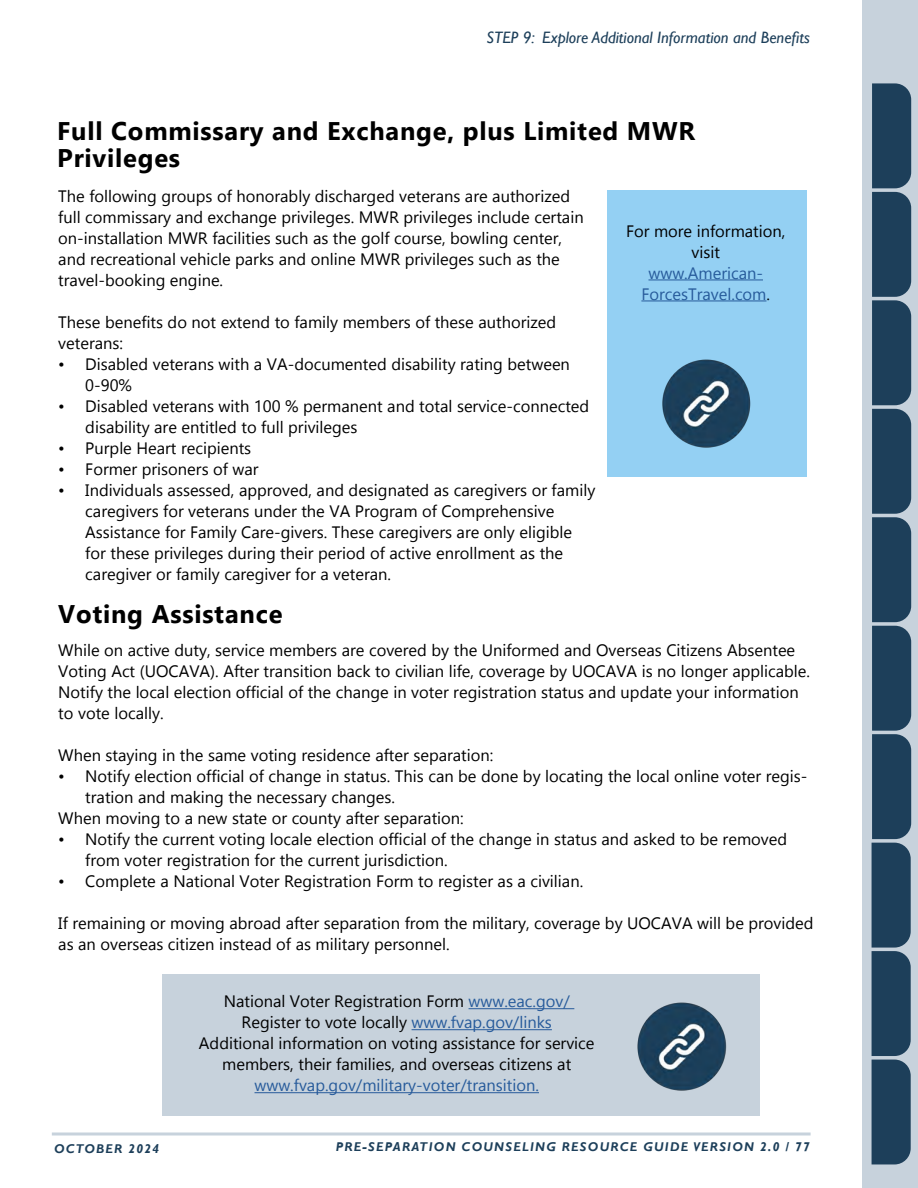
<style>
.page{position:relative;width:918px;height:1188px;background:#fff}
.page>*{position:absolute;margin:0;border:0;box-sizing:border-box;transform-origin:0 0}
.t1{font:700 25.5px/27px "Gadugi";letter-spacing:.03em;color:#000}
.t2{font:16.5px/21px "Gadugi";color:#000}
.t3{font:16.5px/21px "Gadugi";color:#275b9b;text-align:center}
.t4{font:italic 16.5px "Gill Sans";color:#1d3f5a}
.t5{font:italic 700 12.75px "Gill Sans";letter-spacing:.1em;color:#1d3f5a}
.s1{color:#000}
.s2{color:#275b9b}
</style>
<div class="page">
<svg style="left:52px;top:1132px;width:759px;height:4px;background:#d4dde4"></svg>
<div style="left:863px;top:0;width:55px;height:1188px;background:#c7d2dc"></div>
<svg style="left:872px;top:83px;width:39px;height:1081px;background:#274761"></svg>
<div style="left:608px;top:190px;width:199px;height:286px;background:#94d0f3"></div>
<img style="left:662px;top:359px;width:89px;height:89px">
<hr style="left:648px;top:279px;width:115px;height:1px;background:#275b9b">
<hr style="left:641px;top:300px;width:126px;height:1px;background:#275b9b">
<div style="left:162px;top:974px;width:597px;height:142px;background:#c7d2dc"></div>
<img style="left:637px;top:1002px;width:90px;height:89px">
<hr style="left:469px;top:1008px;width:105px;height:1px;background:#275b9b">
<hr style="left:412px;top:1029px;width:140px;height:1px;background:#275b9b">
<hr style="left:255px;top:1092px;width:284px;height:1px;background:#275b9b">
<p class="t4" style="left:487px;top:28px;width:325px">STEP 9: Explore Additional Information and Benefits</p>
<h1 class="t1" style="left:57px;top:117px;width:639px">Full Commissary and Exchange, plus Limited MWR<br>Privileges</h1>
<p class="t2" style="left:58px;top:185px;width:527px">The following groups of honorably discharged veterans are authorized full commissary and exchange privileges. MWR privileges include certain on-installation MWR facilities such as the golf course, bowling center, and recreational vehicle parks and online MWR privileges such as the travel-booking engine.</p>
<p class="t2" style="left:58px;top:311px;width:499px">These benefits do not extend to family members of these authorized veterans:</p>
<p class="t2" style="left:85px;top:353px;width:486px;text-indent:-27px">• Disabled veterans with a VA-documented disability rating between<br>0-90%</p>
<p class="t2" style="left:85px;top:395px;width:505px;text-indent:-27px">• Disabled veterans with 100 % permanent and total service-connected disability are entitled to full privileges</p>
<p class="t2" style="left:58px;top:437px;width:195px">• Purple Heart recipients</p>
<p class="t2" style="left:58px;top:458px;width:202px">• Former prisoners of war</p>
<p class="t2" style="left:85px;top:479px;width:512px;text-indent:-27px">• Individuals assessed, approved, and designated as caregivers or family caregivers for veterans under the VA Program of Comprehensive Assistance for Family Care-givers. These caregivers are only eligible for these privileges during their period of active enrollment as the caregiver or family caregiver for a veteran.</p>
<p class="t2" style="left:626px;top:220px;width:161px;text-align:center">For more information, visit</p>
<p class="t3" style="left:641px;top:262px;width:130px">www.American-<br>ForcesTravel.com<span class="s1">.</span></p>
<h1 class="t1" style="left:58px;top:600px;width:226px">Voting Assistance</h1>
<p class="t2" style="left:58px;top:639px;width:753px">While on active duty, service members are covered by the Uniformed and Overseas Citizens Absentee Voting Act (UOCAVA). After transition back to civilian life, coverage by UOCAVA is no longer applicable.<br>Notify the local election official of the change in voter registration status and update your information to vote locally.</p>
<p class="t2" style="left:58px;top:744px;width:437px">When staying in the same voting residence after separation:</p>
<p class="t2" style="left:58px;top:765px;width:751px">• Notify election official of change in status. This can be done by locating the local online voter regis-</p>
<p class="t2" style="left:85px;top:786px;width:311px">tration and making the necessary changes.</p>
<p class="t2" style="left:58px;top:807px;width:407px">When moving to a new state or county after separation:</p>
<p class="t2" style="left:85px;top:828px;width:703px;text-indent:-27px">• Notify the current voting locale election official of the change in status and asked to be removed from voter registration for the current jurisdiction.</p>
<p class="t2" style="left:58px;top:870px;width:526px">• Complete a National Voter Registration Form to register as a civilian.</p>
<p class="t2" style="left:58px;top:912px;width:757px">If remaining or moving abroad after separation from the military, coverage by UOCAVA will be provided as an overseas citizen instead of as military personnel.</p>
<p class="t2" style="left:199px;top:991px;width:397px;text-align:center">National Voter Registration Form <span class="s2">www.eac.gov/ </span>Register to vote locally <span class="s2">www.fvap.gov/links<br></span>Additional information on voting assistance for service members, their families, and overseas citizens at</p>
<p class="t3" style="left:255px;top:1075px;width:286px">www.fvap.gov/military-voter/transition.</p>
<p class="t5" style="left:54px;top:1141px;width:107px">OCTOBER 2024</p>
<p class="t5" style="left:336px;top:1139px;width:476px">PRE-SEPARATION COUNSELING RESOURCE GUIDE VERSION 2.0 / 77</p>
</div>
